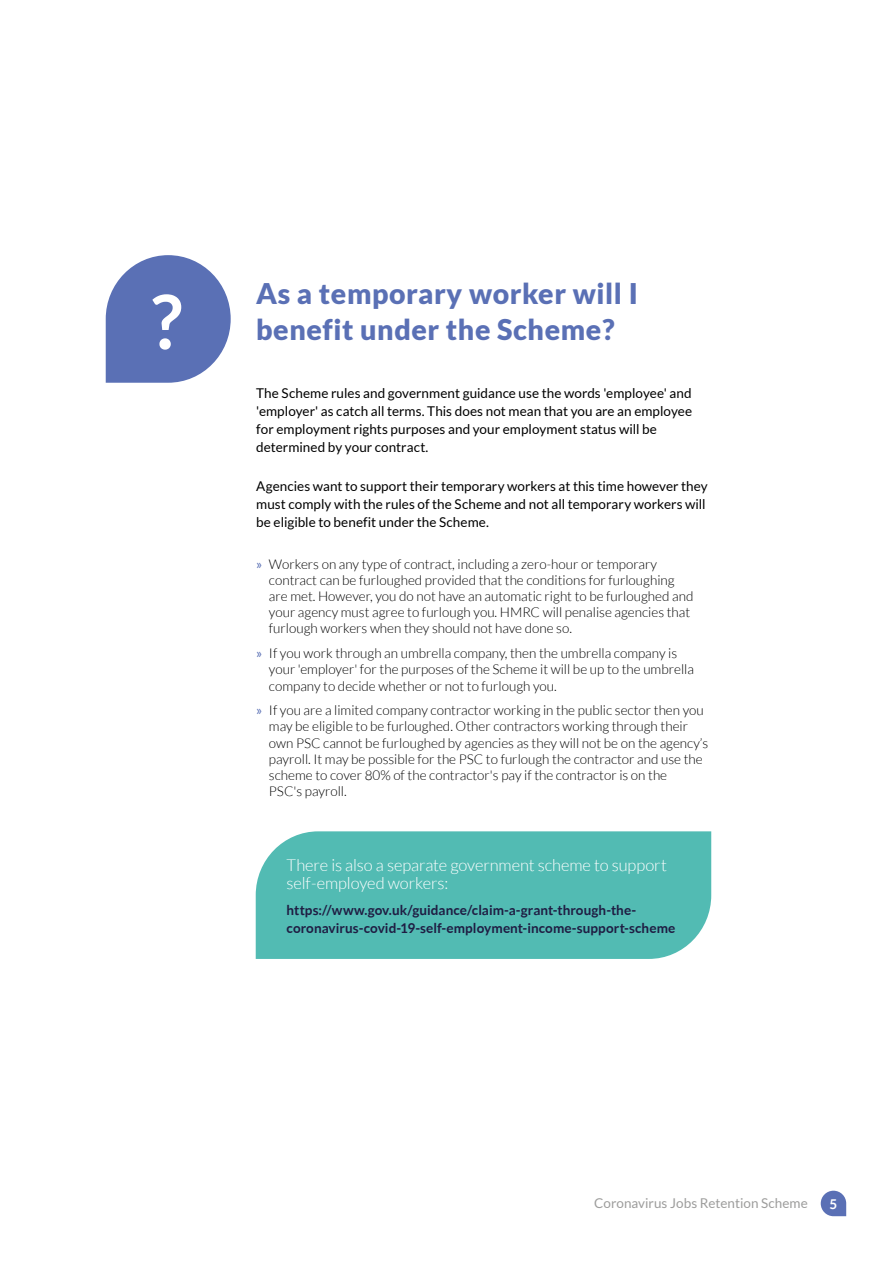
<style>
.page{position:relative;width:893px;height:1263px;background:#fff}
.page>*{position:absolute;margin:0;border:0;box-sizing:border-box;transform-origin:0 0}
.t1{font:700 75px "Lato";color:#fff}
.t2{font:900 28.5px/36px "Lato";letter-spacing:.02em;color:#5a70b5}
.t3{font:300 16.5px/18px "Lato";letter-spacing:-.01em;color:#fff}
.t4{font:300 13.5px/16.2px "Lato";color:#000}
.t5{font:13.5px/18px "Lato";letter-spacing:.005em;color:#000}
.t6{font:700 13.5px/18px "Lato";letter-spacing:.005em;color:#1f1d43}
.t7{font:13.5px "Lato";letter-spacing:.005em;color:#9d9d9c}
.t8{font:700 13.5px "Lato";color:#fff}
.s1{font-weight:400;color:#5a70b5}
</style>
<div class="page">
<svg style="left:821px;top:1191px;width:25px;height:25px"></svg>
<div style="left:256px;top:831px;width:455px;height:128px;background:#52bbb3"></div>
<svg style="left:106px;top:255px;width:125px;height:128px"></svg>
<h1 class="t1" style="left:151px;top:279px;width:33px">?</h1>
<h2 class="t2" style="left:256px;top:275px;width:383px">As a temporary worker will I benefit under the Scheme?</h2>
<p class="t5" style="left:256px;top:384px;width:437px">The Scheme rules and government guidance use the words 'employee' and 'employer' as catch all terms. This does not mean that you are an employee for employment rights purposes and your employment status will be determined by your contract.</p>
<p class="t5" style="left:256px;top:477px;width:453px">Agencies want to support their temporary workers at this time however they must comply with the rules of the Scheme and not all temporary workers will be eligible to benefit under the Scheme.</p>
<p class="t4" style="left:269px;top:556px;width:426px;text-indent:-13px"><span class="s1">»</span> Workers on any type of contract, including a zero-hour or temporary contract can be furloughed provided that the conditions for furloughing are met. However, you do not have an automatic right to be furloughed and your agency must agree to furlough you. HMRC will penalise agencies that furlough workers when they should not have done so.</p>
<p class="t4" style="left:269px;top:645px;width:427px;text-indent:-13px"><span class="s1">»</span> If you work through an umbrella company, then the umbrella company is your 'employer' for the purposes of the Scheme it will be up to the umbrella company to decide whether or not to furlough you.</p>
<p class="t4" style="left:269px;top:702px;width:441px;text-indent:-13px"><span class="s1">»</span> If you are a limited company contractor working in the public sector then you may be eligible to be furloughed. Other contractors working through their own PSC cannot be furloughed by agencies as they will not be on the agency’s payroll. It may be possible for the PSC to furlough the contractor and use the scheme to cover 80% of the contractor's pay if the contractor is on the<br>PSC's payroll.</p>
<p class="t3" style="left:287px;top:856px;width:382px">There is also a separate government scheme to support self-employed workers:</p>
<p class="t6" style="left:287px;top:901px;width:390px">https://www.gov.uk/guidance/claim-a-grant-through-the&shy;coronavirus-covid-19-self-employment-income-support-scheme</p>
<p class="t7" style="left:594px;top:1195px;width:215px">Coronavirus Jobs Retention Scheme</p>
<p class="t8" style="left:829px;top:1196px;width:9px">5</p>
</div>
